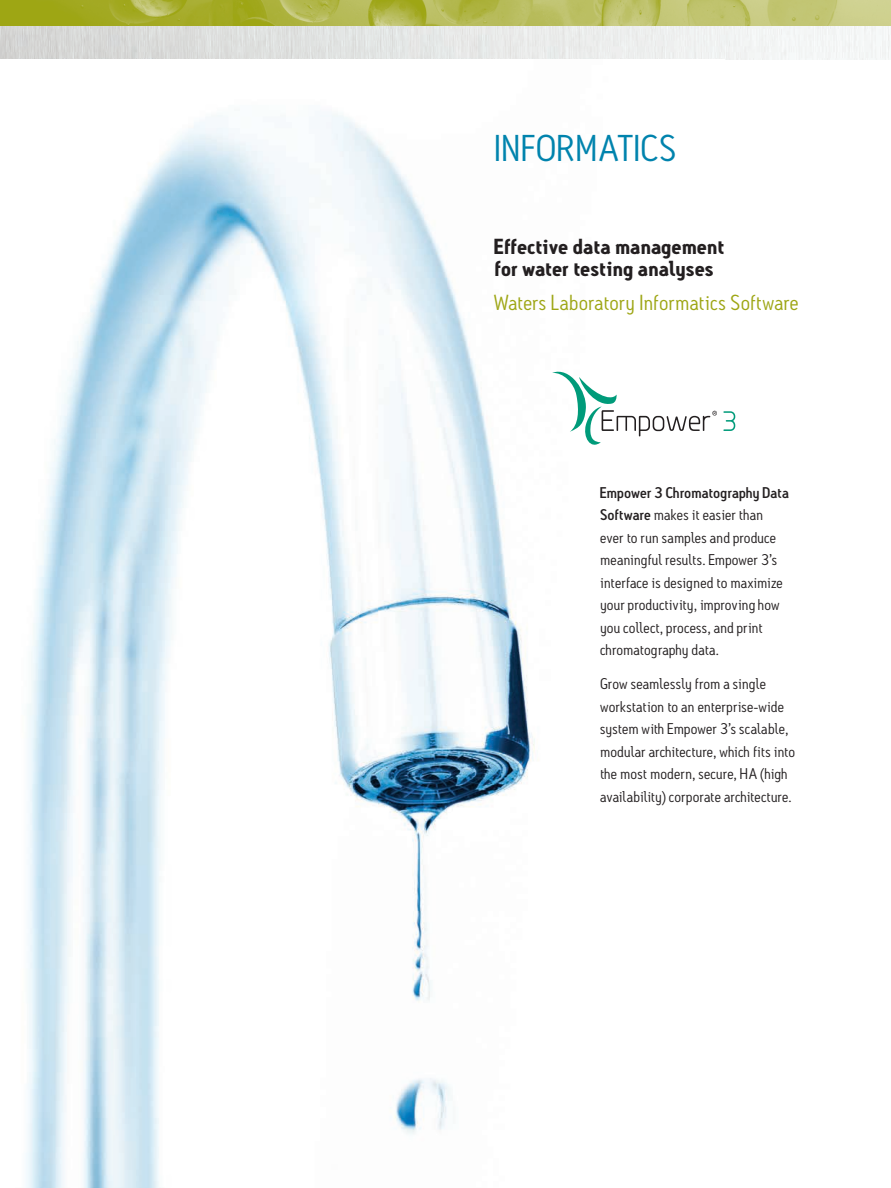
<style>
.page{position:relative;width:891px;height:1188px;background:#fff}
.page>*{position:absolute;margin:0;border:0;box-sizing:border-box;transform-origin:0 0}
.t1{font:36px "Antitled OT";letter-spacing:.025em;color:#0083ad;scale:1.05 1}
.t2{font:700 21px/22.5px "Antitled OT";letter-spacing:.01em;color:#231f20;scale:1.05 1}
.t3{font:21px "Antitled OT";letter-spacing:.01em;color:#9ea615;scale:1.05 1}
.t4{font:15px/22.5px "Antitled OT";letter-spacing:.01em;color:#231f20;scale:1.05 1}
.s1{font-weight:500}
</style>
<div class="page">
<img style="left:0;top:0;width:891px;height:59px">
<img style="left:26px;top:114px;width:535px;height:1074px">
<svg style="left:723px;top:411px;width:12px;height:20px"></svg>
<svg style="left:552px;top:372px;width:165px;height:73px"></svg>
<h1 class="t1" style="left:494px;top:127px;width:175px">INFORMATICS</h1>
<h2 class="t2" style="left:494px;top:235px;width:220px">Effective data management for water testing analyses</h2>
<h2 class="t3" style="left:494px;top:290px;width:291px">Waters Laboratory Informatics Software</h2>
<p class="t4" style="left:600px;top:481px;width:181px"><span class="s1">Empower 3 Chromatography Data<br>Software</span> makes it easier than ever to run samples and produce meaningful results. Empower 3’s interface is designed to maximize your productivity, improving how you collect, process, and print chromatography data.</p>
<p class="t4" style="left:600px;top:672px;width:187px">Grow seamlessly from a single workstation to an enterprise-wide system with Empower 3’s scalable, modular architecture, which fits into the most modern, secure, HA (high availability) corporate architecture.</p>
</div>
